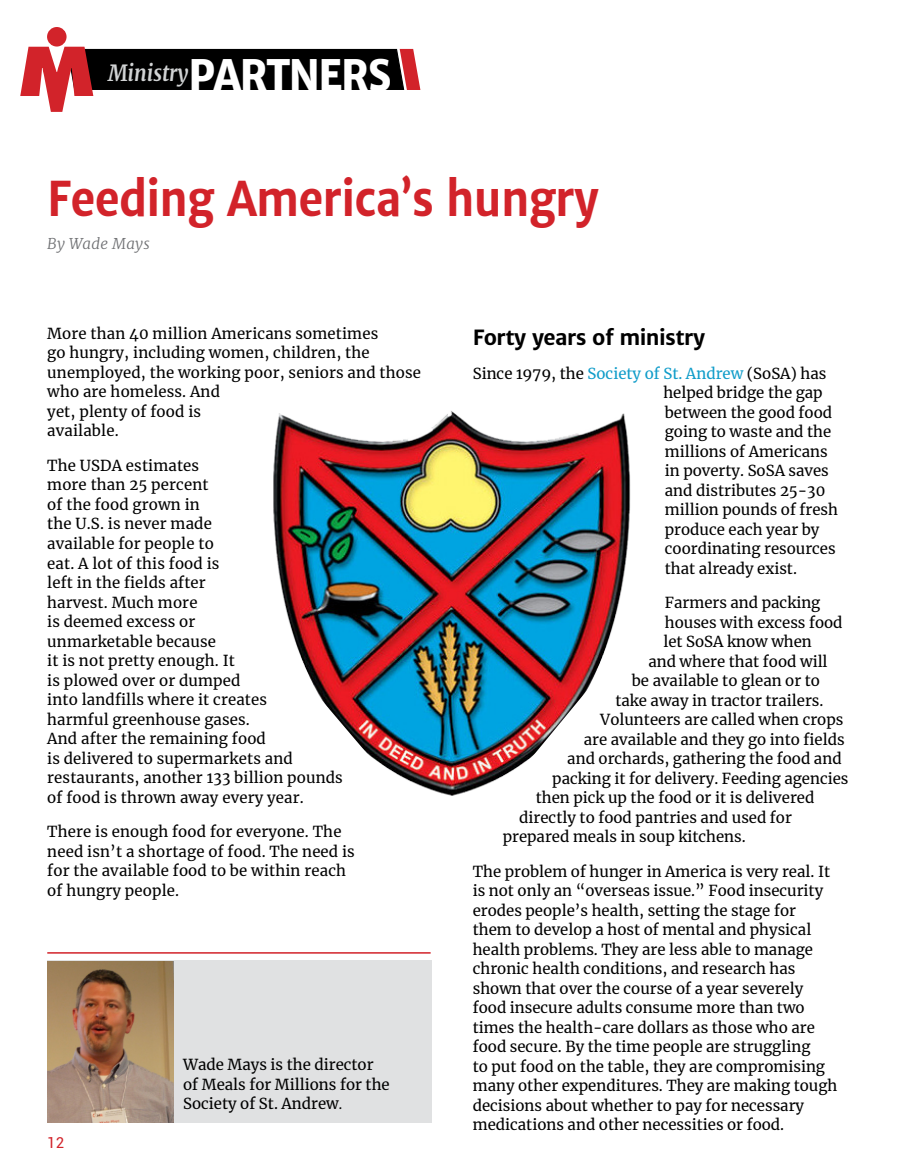
<style>
.page{position:relative;width:905px;height:1175px;background:#fff}
.page>*{position:absolute;margin:0;border:0;box-sizing:border-box;transform-origin:0 0}
.Headline{font:700 48px "Merriweather Sans";letter-spacing:-.02em;color:#d2232a;scale:.9 1}
.t1{font:italic 700 22.5px "Merriweather";color:#d1d3d4;scale:.9 1}
.SUB_sans_12{font:700 21px "Merriweather Sans";letter-spacing:-.03em;color:#000}
.TEXT_10{font:15px/19.5px "Merriweather";color:#000}
.AUTHOR{font:italic 300 15px "Merriweather";letter-spacing:.02em;color:#6d6e71}
.t2{font:15px "Roboto";color:#d2232a}
.s1{font-family:"Merriweather Sans";font-weight:800;font-style:normal;font-size:43.5px;color:#fff}
.s2{font-size:13.5px}
.s3{color:#0f9cc9}
</style>
<div class="page">
<svg style="left:20px;top:27px;width:400px;height:85px"></svg>
<div style="left:47px;top:960px;width:385px;height:162px;background:#e0e1e2"></div>
<img style="left:47px;top:961px;width:126px;height:161px">
<hr style="left:47px;top:952px;width:383px;height:1px;background:#d2232a">
<img style="left:273px;top:411px;width:358px;height:385px">
<h2 class="t1" style="left:108px;top:57px;width:316px">Ministry<span class="s1">PARTNERS</span></h2>
<p class="Headline" style="left:47px;top:167px;width:614px">Feeding America’s hungry</p>
<p class="AUTHOR" style="left:47px;top:233px;width:104px">By Wade Mays</p>
<p class="TEXT_10" style="left:47px;top:323px;width:375px">More than 40 million Americans sometimes<br>go hungry, including women, children, the unemployed, the working poor, seniors and those who are homeless. And<br>yet, plenty of food is<br>available.</p>
<p class="TEXT_10" style="left:47px;top:455px;width:297px">The USDA estimates<br>more than 25 percent<br>of the food grown in<br>the U.S. is never made<br>available for people to<br>eat. A lot of this food is<br>left in the fields after<br>harvest. Much more<br>is deemed excess or<br>unmarketable because<br>it is not pretty enough. It<br>is plowed over or dumped<br>into landfills where it creates<br>harmful greenhouse gases.<br>And after the remaining food<br>is delivered to supermarkets and restaurants, another 133 billion pounds of food is thrown away every year.</p>
<p class="TEXT_10" style="left:47px;top:821px;width:309px">There is enough food for everyone. The need isn’t a shortage of food. The need is for the available food to be within reach of hungry people.</p>
<p class="t2" style="left:47px;top:1132px;width:18px">12</p>
<p class="TEXT_10" style="left:183px;top:1054px;width:208px">Wade Mays is the director of Meals for Millions for the<br>Society of St. Andrew<span class="s2">.</span></p>
<p class="SUB_sans_12" style="left:472px;top:323px;width:234px">Forty years of ministry</p>
<p class="TEXT_10" style="left:663px;top:363px;width:176px;text-indent:-190px">Since 1979, the <span class="s3">Society of St. Andrew</span> (SoSA) has helped bridge the gap between the good food going to waste and the millions of Americans in poverty. SoSA saves and distributes 25-30 million pounds of fresh produce each year by coordinating resources that already exist.</p>
<p class="TEXT_10" style="left:664px;top:592px;width:157px">Farmers and packing</p>
<p class="TEXT_10" style="left:664px;top:612px;width:179px">houses with excess food</p>
<p class="TEXT_10" style="left:663px;top:631px;width:150px">let SoSA know when</p>
<p class="TEXT_10" style="left:648px;top:651px;width:181px">and where that food will</p>
<p class="TEXT_10" style="left:632px;top:670px;width:190px">be available to glean or to</p>
<p class="TEXT_10" style="left:615px;top:690px;width:209px">take away in tractor trailers.</p>
<p class="TEXT_10" style="left:600px;top:709px;width:244px">Volunteers are called when crops</p>
<p class="TEXT_10" style="left:584px;top:729px;width:262px">are available and they go into fields</p>
<p class="TEXT_10" style="left:567px;top:748px;width:276px">and orchards, gathering the food and</p>
<p class="TEXT_10" style="left:552px;top:768px;width:298px">packing it for delivery. Feeding agencies</p>
<p class="TEXT_10" style="left:536px;top:787px;width:280px">then pick up the food or it is delivered</p>
<p class="TEXT_10" style="left:519px;top:807px;width:274px">directly to food pantries and used for</p>
<p class="TEXT_10" style="left:502px;top:826px;width:244px">prepared meals in soup kitchens.</p>
<p class="TEXT_10" style="left:472px;top:861px;width:366px">The problem of hunger in America is very real. It is not only an “overseas issue.” Food insecurity erodes people’s health, setting the stage for them to develop a host of mental and physical health problems. They are less able to manage chronic health conditions, and research has shown that over the course of a year severely food insecure adults consume more than two times the health-care dollars as those who are food secure. By the time people are struggling<br>to put food on the table, they are compromising many other expenditures. They are making tough decisions about whether to pay for necessary medications and other necessities or food.</p>
</div>
